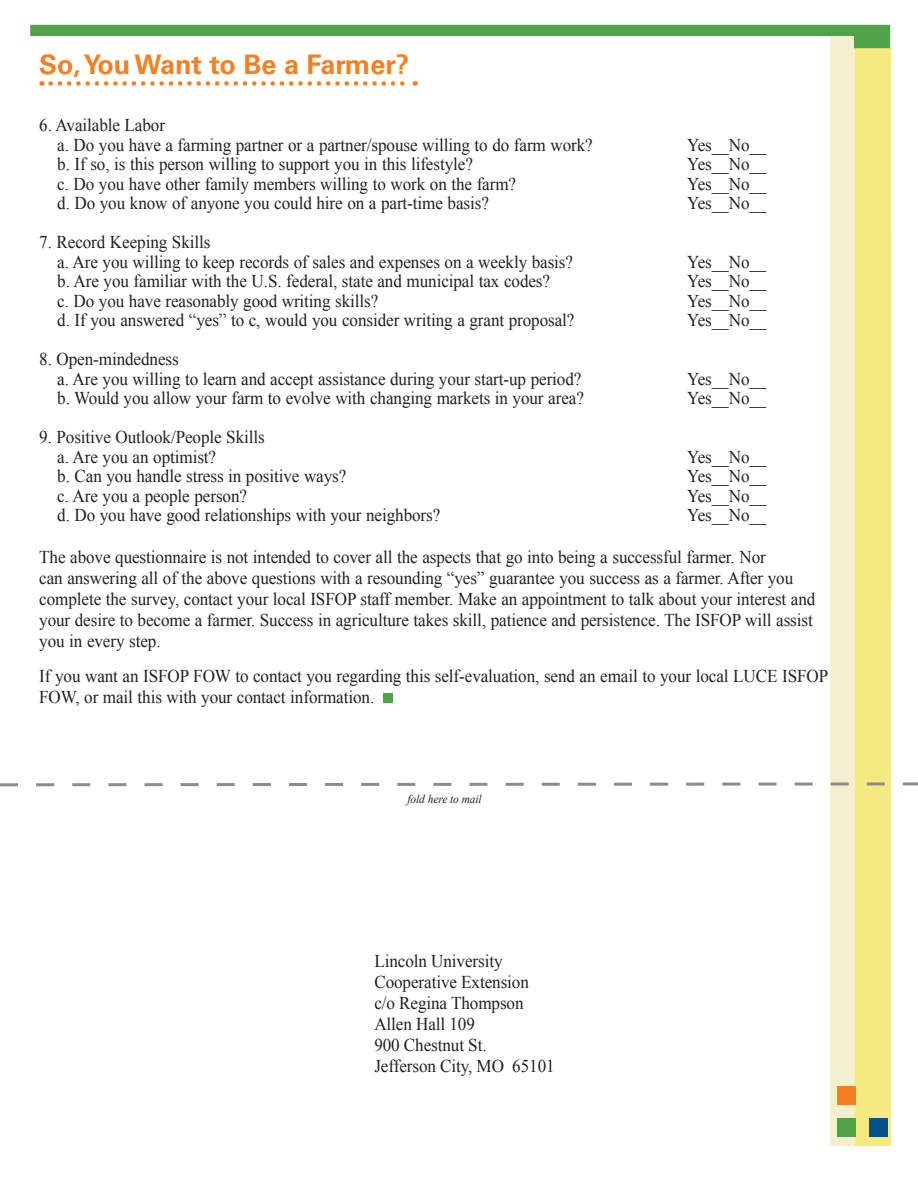
<style>
.page{position:relative;width:918px;height:1188px;background:#fff}
.page>*{position:absolute;margin:0;border:0;box-sizing:border-box;transform-origin:0 0}
.Headline{font:700 27px "Univers LT Std";color:#f58021}
.Body{font:18px/21px "Times New Roman";letter-spacing:-.005em;color:#231f20;scale:.95 1}
.t1{font:italic 12px "Times New Roman";letter-spacing:-.005em;color:#231f20;scale:.95 1}
</style>
<div class="page">
<div style="left:855px;top:49px;width:35px;height:1096px;background:#f5ea82"></div>
<div style="left:854px;top:48px;width:37px;height:1098px;border:2px solid #f5ea82"></div>
<div style="left:830px;top:37px;width:25px;height:1109px;background:#f4f0cf"></div>
<svg style="left:30px;top:25px;width:860px;height:23px"></svg>
<div style="left:838px;top:1118px;width:18px;height:19px;background:#50a246"></div>
<div style="left:838px;top:1086px;width:18px;height:19px;background:#f58021"></div>
<div style="left:869px;top:1118px;width:19px;height:19px;background:#04538b"></div>
<svg style="left:51px;top:81px;width:365px;height:5px"></svg>
<div style="left:383px;top:694px;width:10px;height:9px;background:#50a246"></div>
<svg style="left:0;top:781px;width:918px;height:7px"></svg>
<p class="Headline" style="left:39px;top:49px;width:372px">So, You Want to Be a Farmer?</p>
<p class="Body" style="left:39px;top:114px;width:134px">6. Available Labor</p>
<p class="Body" style="left:57px;top:134px;width:565px">a. Do you have a farming partner or a partner/spouse willing to do farm work?</p>
<p class="Body" style="left:687px;top:134px;width:85px">Yes__No__</p>
<p class="Body" style="left:57px;top:153px;width:439px">b. If so, is this person willing to support you in this lifestyle?</p>
<p class="Body" style="left:687px;top:153px;width:85px">Yes__No__</p>
<p class="Body" style="left:57px;top:173px;width:485px">c. Do you have other family members willing to work on the farm?</p>
<p class="Body" style="left:687px;top:173px;width:85px">Yes__No__</p>
<p class="Body" style="left:57px;top:192px;width:456px">d. Do you know of anyone you could hire on a part-time basis?</p>
<p class="Body" style="left:687px;top:192px;width:85px">Yes__No__</p>
<p class="Body" style="left:39px;top:231px;width:182px">7. Record Keeping Skills</p>
<p class="Body" style="left:57px;top:251px;width:545px">a. Are you willing to keep records of sales and expenses on a weekly basis?</p>
<p class="Body" style="left:687px;top:251px;width:85px">Yes__No__</p>
<p class="Body" style="left:57px;top:270px;width:520px">b. Are you familiar with the U.S. federal, state and municipal tax codes?</p>
<p class="Body" style="left:687px;top:270px;width:85px">Yes__No__</p>
<p class="Body" style="left:57px;top:290px;width:340px">c. Do you have reasonably good writing skills?</p>
<p class="Body" style="left:687px;top:290px;width:85px">Yes__No__</p>
<p class="Body" style="left:57px;top:309px;width:546px">d. If you answered “yes” to c, would you consider writing a grant proposal?</p>
<p class="Body" style="left:687px;top:309px;width:85px">Yes__No__</p>
<p class="Body" style="left:39px;top:348px;width:148px">8. Open-mindedness</p>
<p class="Body" style="left:57px;top:368px;width:553px">a. Are you willing to learn and accept assistance during your start-up period?</p>
<p class="Body" style="left:687px;top:368px;width:85px">Yes__No__</p>
<p class="Body" style="left:57px;top:387px;width:556px">b. Would you allow your farm to evolve with changing markets in your area?</p>
<p class="Body" style="left:687px;top:387px;width:85px">Yes__No__</p>
<p class="Body" style="left:39px;top:426px;width:239px">9. Positive Outlook/People Skills</p>
<p class="Body" style="left:57px;top:446px;width:169px">a. Are you an optimist?</p>
<p class="Body" style="left:687px;top:446px;width:85px">Yes__No__</p>
<p class="Body" style="left:57px;top:465px;width:306px">b. Can you handle stress in positive ways?</p>
<p class="Body" style="left:687px;top:465px;width:85px">Yes__No__</p>
<p class="Body" style="left:57px;top:485px;width:201px">c. Are you a people person?</p>
<p class="Body" style="left:687px;top:485px;width:85px">Yes__No__</p>
<p class="Body" style="left:57px;top:504px;width:405px">d. Do you have good relationships with your neighbors?</p>
<p class="Body" style="left:687px;top:504px;width:85px">Yes__No__</p>
<p class="Body" style="left:39px;top:546px;width:818px">The above questionnaire is not intended to cover all the aspects that go into being a successful farmer. Nor<br>can answering all of the above questions with a resounding “yes” guarantee you success as a farmer. After you complete the survey, contact your local ISFOP staff member. Make an appointment to talk about your interest and your desire to become a farmer. Success in agriculture takes skill, patience and persistence. The ISFOP will assist you in every step.</p>
<p class="Body" style="left:39px;top:665px;width:832px">If you want an ISFOP FOW to contact you regarding this self-evaluation, send an email to your local LUCE ISFOP<br>FOW, or mail this with your contact information.</p>
<p class="t1" style="left:407px;top:791px;width:80px">fold here to mail</p>
<p class="Body" style="left:374px;top:950px;width:136px">Lincoln University</p>
<p class="Body" style="left:374px;top:971px;width:164px">Cooperative Extension</p>
<p class="Body" style="left:374px;top:992px;width:159px">c/o Regina Thompson</p>
<p class="Body" style="left:374px;top:1013px;width:107px">Allen Hall 109</p>
<p class="Body" style="left:374px;top:1034px;width:120px">900 Chestnut St.</p>
<p class="Body" style="left:374px;top:1055px;width:191px">Jefferson City, MO 65101</p>
</div>
